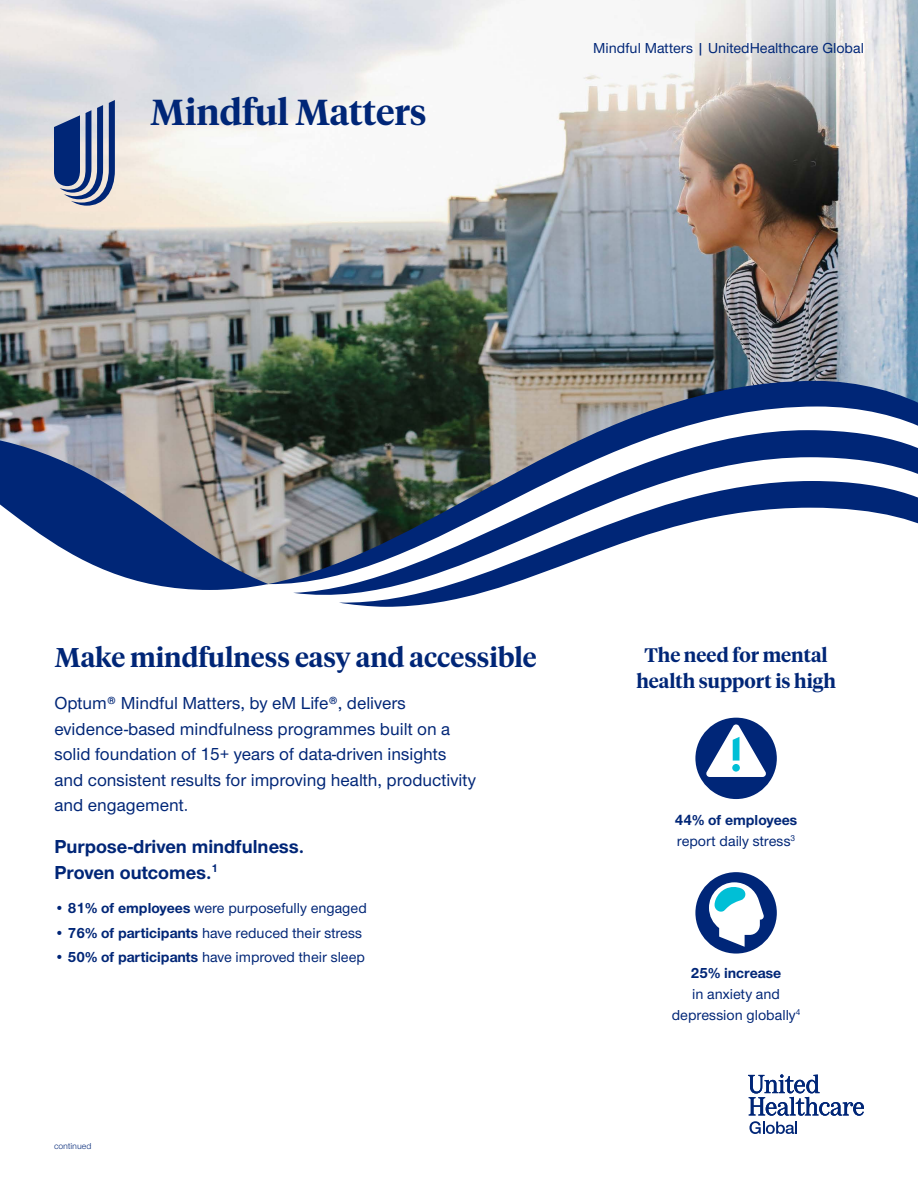
<style>
.page{position:relative;width:918px;height:1188px;background:#fff}
.page>*{position:absolute;margin:0;border:0;box-sizing:border-box;transform-origin:0 0}
.t1{font:600 36px "UHC Serif Headline";color:#002677}
.t2{font:600 27px "UHC Serif Headline";color:#002677}
.t3{font:700 19.5px/25.5px "UHC Sans";color:#002677}
.t4{font:600 19.5px/25.5px "UHC Serif Headline";color:#002677;text-align:center}
.t5{font:500 18px/25.5px "UHC Sans";color:#002677}
.t6{font:500 15px/21px "UHC Sans";color:#002677}
.t7{font:700 15px "UHC Sans";color:#002677}
.t8{font:9px "UHC Sans";color:#002677}
.s1{font-weight:700}
</style>
<div class="page">
<img style="left:0;top:0;width:918px;height:422px">
<svg style="left:268px;top:381px;width:650px;height:226px"></svg>
<svg style="left:0;top:422px;width:268px;height:168px;background:#727d9a"></svg>
<svg style="left:748px;top:1074px;width:116px;height:60px"></svg>
<svg style="left:54px;top:100px;width:61px;height:106px;background:#6c7da6"></svg>
<div style="left:695px;top:718px;width:82px;height:81px;background:#002678;border-radius:50%"></div>
<svg style="left:705px;top:724px;width:62px;height:53px"></svg>
<div style="left:695px;top:872px;width:82px;height:82px;background:#002678;border-radius:50%"></div>
<svg style="left:709px;top:882px;width:55px;height:65px"></svg>
<h1 class="t1" style="left:151px;top:88px;width:278px">Mindful Matters</h1>
<p class="t6" style="left:593px;top:37px;width:272px">Mindful Matters | UnitedHealthcare Global</p>
<h2 class="t2" style="left:55px;top:639px;width:483px">Make mindfulness easy and accessible</h2>
<p class="t5" style="left:54px;top:690px;width:423px">Optum® Mindful Matters, by eM Life®, delivers evidence-based mindfulness programmes built on a solid foundation of 15+ years of data-driven insights and consistent results for improving health, productivity and engagement.</p>
<h3 class="t3" style="left:54px;top:833px;width:251px">Purpose-driven mindfulness.<br>Proven outcomes.<sup>1</sup></h3>
<p class="t6" style="left:54px;top:897px;width:314px"><span class="s1">• 81% of employees</span> were purposefully engaged</p>
<p class="t6" style="left:54px;top:921px;width:309px"><span class="s1">• 76% of participants</span> have reduced their stress</p>
<p class="t6" style="left:54px;top:946px;width:312px"><span class="s1">• 50% of participants</span> have improved their sleep</p>
<p class="t8" style="left:54px;top:1140px;width:39px">continued</p>
<h3 class="t4" style="left:636px;top:642px;width:201px">The need for mental health support is high</h3>
<p class="t6" style="left:675px;top:808px;width:124px"><span class="s1">44% of employees </span>report daily stress<sup>3</sup></p>
<p class="t7" style="left:691px;top:963px;width:92px">25% increase</p>
<p class="t6" style="left:672px;top:983px;width:130px;text-align:center">in anxiety and depression globally<sup>4</sup></p>
</div>
